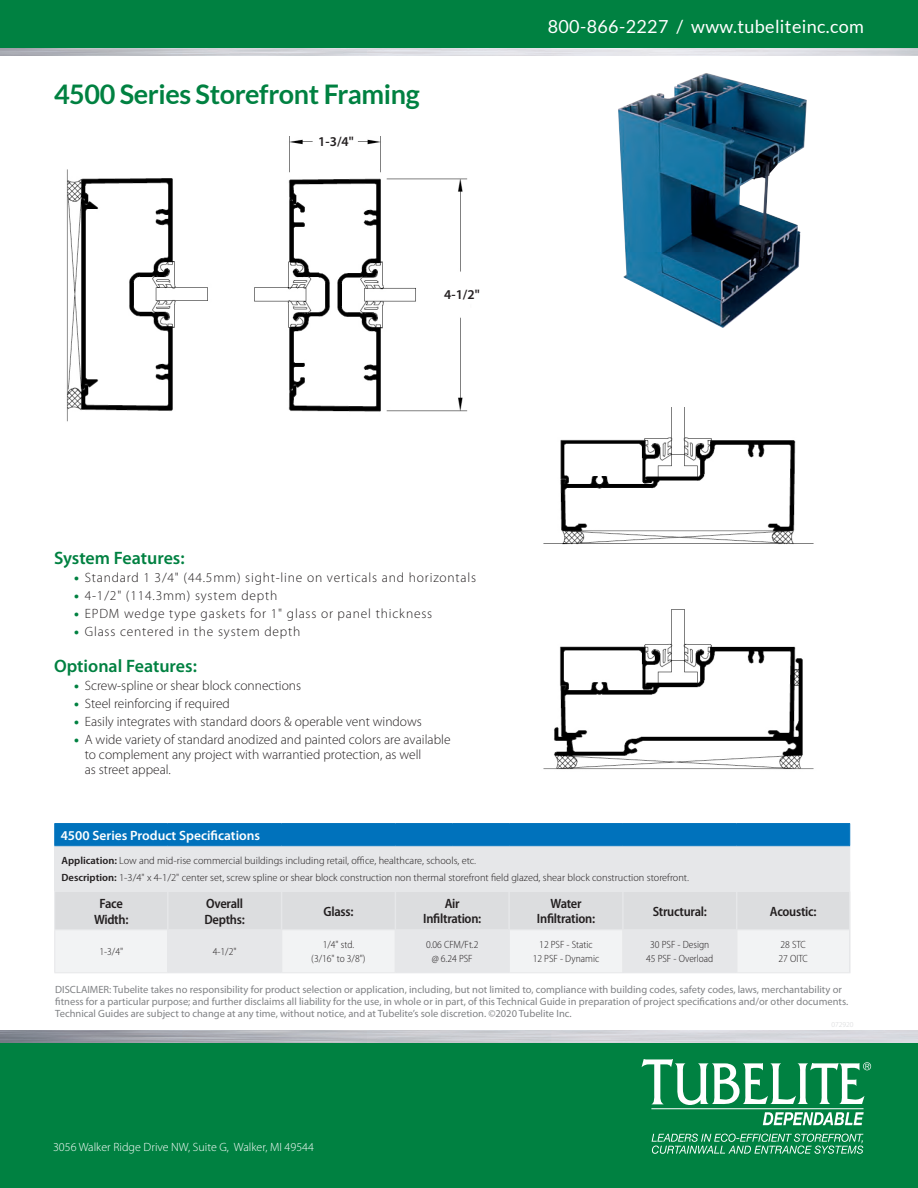
<style>
.page{position:relative;width:918px;height:1188px;background:#fff}
.page>*{position:absolute;margin:0;border:0;box-sizing:border-box;transform-origin:0 0}
.t1{font:700 27px "Lato";letter-spacing:-.015em;color:#008141}
.t2{font:600 18px "Myriad Pro";color:#008141}
.t3{font:18px "Lato";letter-spacing:.02em;color:#fff}
.t4{font:300 13.5px/15px "Myriad Pro";color:#231f20}
.t5{font:300 13.5px "Myriad Pro";letter-spacing:.06em;color:#231f20}
.t6{font:600 semi-condensed 13.5px/16.2px "Myriad Pro";letter-spacing:-.02em;color:#231f20;text-align:center}
.t7{font:600 13.5px "Myriad Pro";color:#fff}
.t8{font:600 13.5px "Myriad Pro";color:#231f20}
.t9{font:300 12px "Myriad Pro";color:#fff}
.t10{font:10.5px/12px "Myriad Pro";color:#808285}
.t11{font:300 semi-condensed 10.5px "Myriad Pro";color:#231f20;scale:1.09 1}
.t12{font:300 semi-condensed 10.5px "Myriad Pro";color:#231f20}
.t13{font:300 7.5px "Myriad Pro";color:#d1d2d4}
.s1{font-weight:900;color:#008141}
.s2{font-weight:600}
</style>
<div class="page">
<div style="left:0;top:0;width:918px;height:54px;background:#008141"></div>
<div style="left:0;top:1038px;width:918px;height:150px;background:#008141"></div>
<svg style="left:652px;top:1134px;width:211px;height:20px"></svg>
<hr style="left:651px;top:1108px;width:213px;height:1px;background:#fff">
<svg style="left:642px;top:1059px;width:229px;height:46px"></svg>
<svg style="left:763px;top:1112px;width:101px;height:13px"></svg>
<img style="left:0;top:1030px;width:918px;height:12px">
<img style="left:0;top:49px;width:918px;height:6px">
<div style="left:56px;top:846px;width:793px;height:45px;background:#e6e7e9"></div>
<svg style="left:55px;top:891px;width:794px;height:81px"></svg>
<hr style="left:54px;top:929px;width:113px;height:1px;background:#e6e7e9">
<hr style="left:169px;top:929px;width:112px;height:1px;background:#e6e7e9">
<hr style="left:282px;top:929px;width:113px;height:1px;background:#e6e7e9">
<hr style="left:396px;top:929px;width:56px;height:1px;background:#e6e7e9">
<hr style="left:452px;top:929px;width:56px;height:1px;background:#e6e7e9">
<hr style="left:510px;top:929px;width:112px;height:1px;background:#e6e7e9">
<hr style="left:624px;top:929px;width:112px;height:1px;background:#e6e7e9">
<hr style="left:737px;top:929px;width:112px;height:1px;background:#e6e7e9">
<hr style="left:54px;top:972px;width:114px;height:1px;background:#e6e7e9">
<hr style="left:168px;top:972px;width:114px;height:1px;background:#e6e7e9">
<hr style="left:282px;top:972px;width:113px;height:1px;background:#e6e7e9">
<hr style="left:395px;top:972px;width:57px;height:1px;background:#e6e7e9">
<hr style="left:452px;top:972px;width:57px;height:1px;background:#e6e7e9">
<hr style="left:509px;top:972px;width:114px;height:1px;background:#e6e7e9">
<hr style="left:623px;top:972px;width:114px;height:1px;background:#e6e7e9">
<hr style="left:737px;top:972px;width:113px;height:1px;background:#e6e7e9">
<hr style="left:281px;top:891px;width:1px;height:39px;background:#e6e7e9">
<hr style="left:395px;top:891px;width:1px;height:39px;background:#e6e7e9">
<hr style="left:508px;top:891px;width:2px;height:39px;background:#e6e7e9">
<hr style="left:622px;top:891px;width:2px;height:39px;background:#e6e7e9">
<hr style="left:736px;top:891px;width:1px;height:39px;background:#e6e7e9">
<hr style="left:849px;top:891px;width:1px;height:39px;background:#e6e7e9">
<hr style="left:281px;top:930px;width:1px;height:42px;background:#e6e7e9">
<hr style="left:395px;top:930px;width:1px;height:42px;background:#e6e7e9">
<hr style="left:508px;top:930px;width:2px;height:42px;background:#e6e7e9">
<hr style="left:622px;top:930px;width:2px;height:42px;background:#e6e7e9">
<hr style="left:736px;top:930px;width:1px;height:42px;background:#e6e7e9">
<hr style="left:849px;top:930px;width:1px;height:42px;background:#e6e7e9">
<hr style="left:54px;top:891px;width:1px;height:38px;background:#e6e7e9">
<hr style="left:54px;top:930px;width:1px;height:42px;background:#e6e7e9">
<hr style="left:167px;top:891px;width:2px;height:39px;background:#e6e7e9">
<hr style="left:167px;top:930px;width:2px;height:42px;background:#e6e7e9">
<hr style="left:54px;top:846px;width:2px;height:45px;background:#e6e7e9">
<hr style="left:849px;top:846px;width:1px;height:45px;background:#e6e7e9">
<hr style="left:54px;top:823px;width:114px;height:1px;background:#0072bc">
<hr style="left:168px;top:823px;width:114px;height:1px;background:#0072bc">
<hr style="left:282px;top:823px;width:113px;height:1px;background:#0072bc">
<hr style="left:395px;top:823px;width:57px;height:1px;background:#0072bc">
<hr style="left:452px;top:823px;width:57px;height:1px;background:#0072bc">
<hr style="left:509px;top:823px;width:114px;height:1px;background:#0072bc">
<hr style="left:623px;top:823px;width:114px;height:1px;background:#0072bc">
<hr style="left:737px;top:823px;width:113px;height:1px;background:#0072bc">
<div style="left:54px;top:824px;width:796px;height:21px;background:#0072bc"></div>
<hr style="left:54px;top:845px;width:114px;height:1px;background:#0072bc">
<hr style="left:168px;top:845px;width:114px;height:1px;background:#0072bc">
<hr style="left:282px;top:845px;width:113px;height:1px;background:#0072bc">
<hr style="left:395px;top:845px;width:57px;height:1px;background:#0072bc">
<hr style="left:452px;top:845px;width:57px;height:1px;background:#0072bc">
<hr style="left:509px;top:845px;width:114px;height:1px;background:#0072bc">
<hr style="left:623px;top:845px;width:114px;height:1px;background:#0072bc">
<hr style="left:737px;top:845px;width:113px;height:1px;background:#0072bc">
<img style="left:618px;top:73px;width:189px;height:255px">
<img style="left:543px;top:407px;width:271px;height:363px">
<img style="left:66px;top:136px;width:402px;height:286px">
<p class="t1" style="left:54px;top:78px;width:367px">4500 Series Storefront Framing</p>
<p class="t8" style="left:318px;top:133px;width:37px">1-3/4"</p>
<p class="t8" style="left:444px;top:286px;width:37px">4-1/2"</p>
<p class="t3" style="left:548px;top:16px;width:318px">800-866-2227 / www.tubeliteinc.com</p>
<p class="t2" style="left:54px;top:547px;width:132px">System Features:</p>
<p class="t5" style="left:74px;top:570px;width:403px"><span class="s1">•</span> Standard 1 3/4" (44.5mm) sight-line on verticals and horizontals</p>
<p class="t5" style="left:74px;top:588px;width:205px"><span class="s1">•</span> 4-1/2" (114.3mm) system depth</p>
<p class="t5" style="left:74px;top:606px;width:360px"><span class="s1">•</span> EPDM wedge type gaskets for 1" glass or panel thickness</p>
<p class="t5" style="left:74px;top:624px;width:228px"><span class="s1">•</span> Glass centered in the system depth</p>
<p class="t2" style="left:54px;top:655px;width:144px">Optional Features:</p>
<p class="t4" style="left:74px;top:678px;width:229px"><span class="s1">•</span> Screw-spline or shear block connections</p>
<p class="t4" style="left:74px;top:696px;width:157px"><span class="s1">•</span> Steel reinforcing if required</p>
<p class="t4" style="left:74px;top:714px;width:349px"><span class="s1">•</span> Easily integrates with standard doors &amp; operable vent windows</p>
<p class="t4" style="left:85px;top:732px;width:367px;text-indent:-11px"><span class="s1">•</span> A wide variety of standard anodized and painted colors are available to complement any project with warrantied protection, as well<br>as street appeal.</p>
<p class="t7" style="left:61px;top:827px;width:201px">4500 Series Product Specifications</p>
<p class="t11" style="left:62px;top:855px;width:382px"><span class="s2">Application:</span> Low and mid-rise commercial buildings including retail, office, healthcare, schools, etc.</p>
<p class="t11" style="left:62px;top:871px;width:577px"><span class="s2">Description:</span> 1-3/4" x 4-1/2" center set, screw spline or shear block construction non thermal storefront field glazed, shear block construction storefront.</p>
<p class="t6" style="left:94px;top:895px;width:36px">Face<br>Width:</p>
<p class="t6" style="left:204px;top:895px;width:42px;text-align:left">Overall<br>Depths:</p>
<p class="t6" style="left:323px;top:903px;width:32px">Glass:</p>
<p class="t6" style="left:423px;top:896px;width:60px;line-height:15px">Air<br>Infiltration:</p>
<p class="t6" style="left:537px;top:896px;width:60px;line-height:15px">Water<br>Infiltration:</p>
<p class="t6" style="left:653px;top:903px;width:56px">Structural:</p>
<p class="t6" style="left:770px;top:903px;width:48px">Acoustic:</p>
<p class="t12" style="left:99px;top:945px;width:25px">1-3/4"</p>
<p class="t12" style="left:213px;top:945px;width:25px">4-1/2"</p>
<p class="t12" style="left:323px;top:939px;width:33px">1/4" std.</p>
<p class="t12" style="left:311px;top:952px;width:56px">(3/16" to 3/8")</p>
<p class="t12" style="left:426px;top:939px;width:54px">0.06 CFM/Ft.2</p>
<p class="t12" style="left:432px;top:952px;width:42px">@ 6.24 PSF</p>
<p class="t12" style="left:539px;top:939px;width:55px">12 PSF - Static</p>
<p class="t12" style="left:533px;top:952px;width:68px">12 PSF - Dynamic</p>
<p class="t12" style="left:650px;top:939px;width:61px">30 PSF - Design</p>
<p class="t12" style="left:646px;top:952px;width:69px">45 PSF - Overload</p>
<p class="t12" style="left:780px;top:939px;width:27px">28 STC</p>
<p class="t12" style="left:779px;top:952px;width:31px">27 OITC</p>
<p class="t10" style="left:55px;top:984px;width:794px">DISCLAIMER: Tubelite takes no responsibility for product selection or application, including, but not limited to, compliance with building codes, safety codes, laws, merchantability or fitness for a particular purpose; and further disclaims all liability for the use, in whole or in part, of this Technical Guide in preparation of project specifications and/or other documents.<br>Technical Guides are subject to change at any time, without notice, and at Tubelite’s sole discretion. ©2020 Tubelite Inc.</p>
<p class="t9" style="left:53px;top:1140px;width:262px">3056 Walker Ridge Drive NW, Suite G, Walker, MI 49544</p>
<p class="t13" style="left:832px;top:1020px;width:23px">072920</p>
</div>
